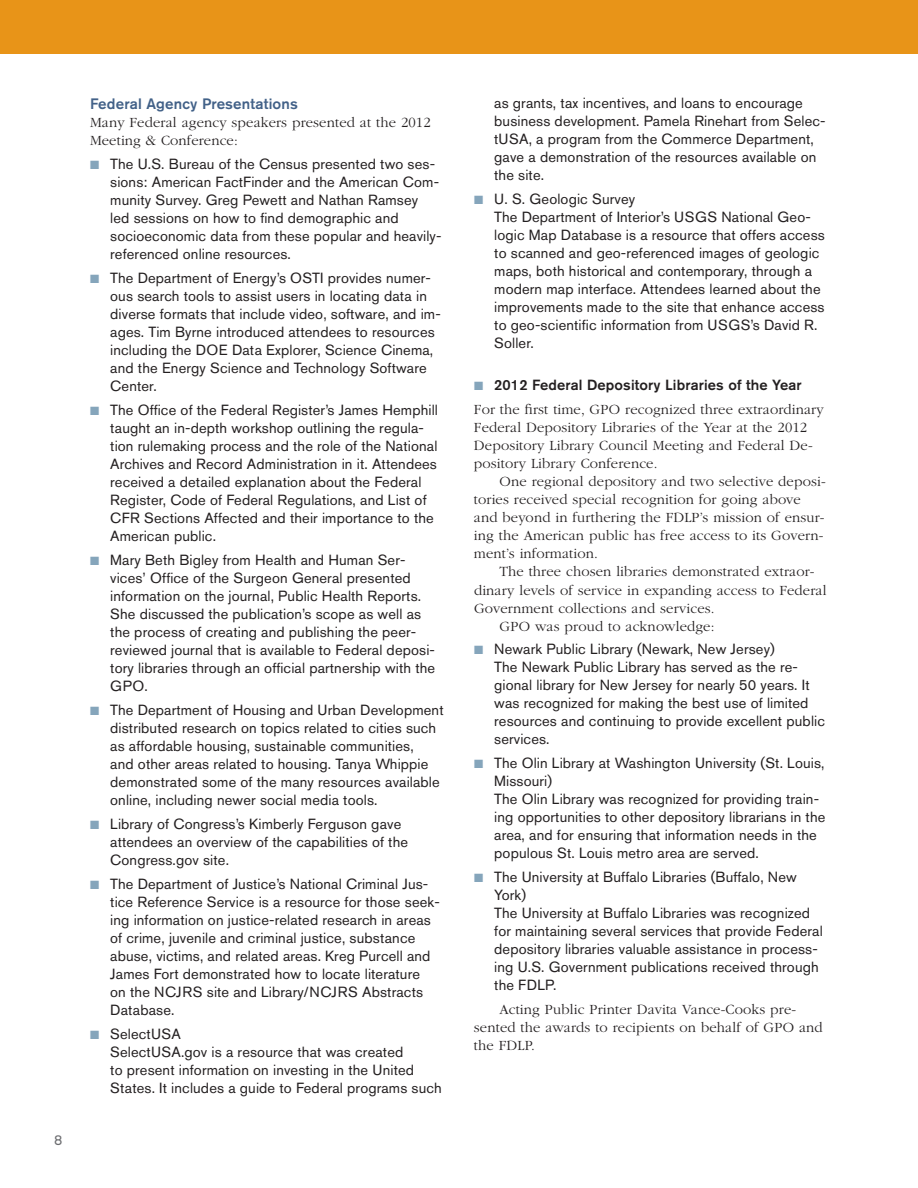
<style>
.page{position:relative;width:918px;height:1188px;background:#fff}
.page>*{position:absolute;margin:0;border:0;box-sizing:border-box;transform-origin:0 0}
.bold_text_-blue{font:500 15px "Akzidenz Grotesk BE";letter-spacing:.01em;color:#426188}
.bulleted_txt{font:14.7px/18px "Akzidenz Grotesk BE";letter-spacing:.01em;color:#231f20}
.text_indent{font:300 14.7px/18px "ITC Garamond Std";letter-spacing:.01em;color:#231f20}
.text-flush{font:300 14.7px/18px "ITC Garamond Std";letter-spacing:.01em;color:#231f20}
.bulleted_txt-2{font:500 14.7px "Akzidenz Grotesk BE";letter-spacing:.01em;color:#231f20}
.t1{font:14.25px "Akzidenz Grotesk BE";color:#6c6d70}
.s1{color:#85a5bb}
</style>
<div class="page">
<div style="left:0;top:0;width:918px;height:54px;background:#e89418"></div>
<p class="t1" style="left:54px;top:1131px;width:10px">8</p>
<p class="bold_text_-blue" style="left:90px;top:94px;width:209px">Federal Agency Presentations</p>
<p class="text-flush" style="left:90px;top:113px;width:342px">Many Federal agency speakers presented at the 2012<br>Meeting &amp; Conference:</p>
<p class="bulleted_txt" style="left:110px;top:155px;width:333px;text-indent:-20px"><span class="s1">■</span> The U.S. Bureau of the Census presented two ses&shy;sions: American FactFinder and the American Com&shy;munity Survey. Greg Pewett and Nathan Ramsey<br>led sessions on how to find demographic and socioeconomic data from these popular and heavily&shy;referenced online resources.</p>
<p class="bulleted_txt" style="left:110px;top:269px;width:332px;text-indent:-20px"><span class="s1">■</span> The Department of Energy’s OSTI provides numer&shy;ous search tools to assist users in locating data in diverse formats that include video, software, and im&shy;ages. Tim Byrne introduced attendees to resources including the DOE Data Explorer, Science Cinema, and the Energy Science and Technology Software Center.</p>
<p class="bulleted_txt" style="left:110px;top:401px;width:329px;text-indent:-20px"><span class="s1">■</span> The Office of the Federal Register’s James Hemphill taught an in-depth workshop outlining the regula&shy;tion rulemaking process and the role of the National Archives and Record Administration in it. Attendees received a detailed explanation about the Federal Register, Code of Federal Regulations, and List of CFR Sections Affected and their importance to the American public.</p>
<p class="bulleted_txt" style="left:110px;top:551px;width:326px;text-indent:-20px"><span class="s1">■</span> Mary Beth Bigley from Health and Human Ser&shy;vices’ Office of the Surgeon General presented information on the journal, Public Health Reports.<br>She discussed the publication’s scope as well as the process of creating and publishing the peer&shy;reviewed journal that is available to Federal deposi&shy;tory libraries through an official partnership with the GPO.</p>
<p class="bulleted_txt" style="left:110px;top:701px;width:335px;text-indent:-20px"><span class="s1">■</span> The Department of Housing and Urban Development distributed research on topics related to cities such as affordable housing, sustainable communities,<br>and other areas related to housing. Tanya Whippie demonstrated some of the many resources available online, including newer social media tools.</p>
<p class="bulleted_txt" style="left:110px;top:815px;width:299px;text-indent:-20px"><span class="s1">■</span> Library of Congress’s Kimberly Ferguson gave attendees an overview of the capabilities of the<br>Congress.gov site.</p>
<p class="bulleted_txt" style="left:110px;top:875px;width:331px;text-indent:-20px"><span class="s1">■</span> The Department of Justice’s National Criminal Jus&shy;tice Reference Service is a resource for those seek&shy;ing information on justice-related research in areas of crime, juvenile and criminal justice, substance abuse, victims, and related areas. Kreg Purcell and James Fort demonstrated how to locate literature<br>on the NCJRS site and Library/NCJRS Abstracts Database.</p>
<p class="bulleted_txt" style="left:110px;top:1025px;width:333px;text-indent:-20px"><span class="s1">■</span> SelectUSA<br>SelectUSA.gov is a resource that was created<br>to present information on investing in the United States. It includes a guide to Federal programs such</p>
<p class="bulleted_txt" style="left:494px;top:94px;width:333px">as grants, tax incentives, and loans to encourage business development. Pamela Rinehart from Selec&shy;tUSA, a program from the Commerce Department, gave a demonstration of the resources available on the site.</p>
<p class="bulleted_txt" style="left:494px;top:190px;width:332px;text-indent:-20px"><span class="s1">■</span> U. S. Geologic Survey<br>The Department of Interior’s USGS National Geo&shy;logic Map Database is a resource that offers access to scanned and geo-referenced images of geologic maps, both historical and contemporary, through a modern map interface. Attendees learned about the improvements made to the site that enhance access to geo-scientific information from USGS’s David R.<br>Soller.</p>
<p class="bulleted_txt-2" style="left:474px;top:376px;width:329px"><span class="s1">■</span> 2012 Federal Depository Libraries of the Year</p>
<p class="text-flush" style="left:474px;top:401px;width:351px">For the first time, GPO recognized three extraordinary Federal Depository Libraries of the Year at the 2012<br>Depository Library Council Meeting and Federal De&shy;pository Library Conference.</p>
<p class="text_indent" style="left:474px;top:473px;width:353px;text-indent:26px">One regional depository and two selective deposi&shy;tories received special recognition for going above and beyond in furthering the FDLP’s mission of ensur&shy;ing the American public has free access to its Govern&shy;ment’s information.</p>
<p class="text_indent" style="left:474px;top:563px;width:354px;text-indent:25px">The three chosen libraries demonstrated extraor&shy;dinary levels of service in expanding access to Federal<br>Government collections and services.</p>
<p class="text_indent" style="left:500px;top:617px;width:217px">GPO was proud to acknowledge:</p>
<p class="bulleted_txt" style="left:494px;top:640px;width:332px;text-indent:-20px"><span class="s1">■</span> Newark Public Library (Newark, New Jersey)<br>The Newark Public Library has served as the re&shy;gional library for New Jersey for nearly 50 years. It was recognized for making the best use of limited resources and continuing to provide excellent public services.</p>
<p class="bulleted_txt" style="left:494px;top:754px;width:333px;text-indent:-20px"><span class="s1">■</span> The Olin Library at Washington University (St. Louis, Missouri)<br>The Olin Library was recognized for providing train&shy;ing opportunities to other depository librarians in the area, and for ensuring that information needs in the populous St. Louis metro area are served.</p>
<p class="bulleted_txt" style="left:494px;top:868px;width:330px;text-indent:-20px"><span class="s1">■</span> The University at Buffalo Libraries (Buffalo, New York)<br>The University at Buffalo Libraries was recognized for maintaining several services that provide Federal depository libraries valuable assistance in process&shy;ing U.S. Government publications received through the FDLP.</p>
<p class="text_indent" style="left:474px;top:1001px;width:350px;text-indent:26px">Acting Public Printer Davita Vance-Cooks pre&shy;sented the awards to recipients on behalf of GPO and the FDLP.</p>
</div>
